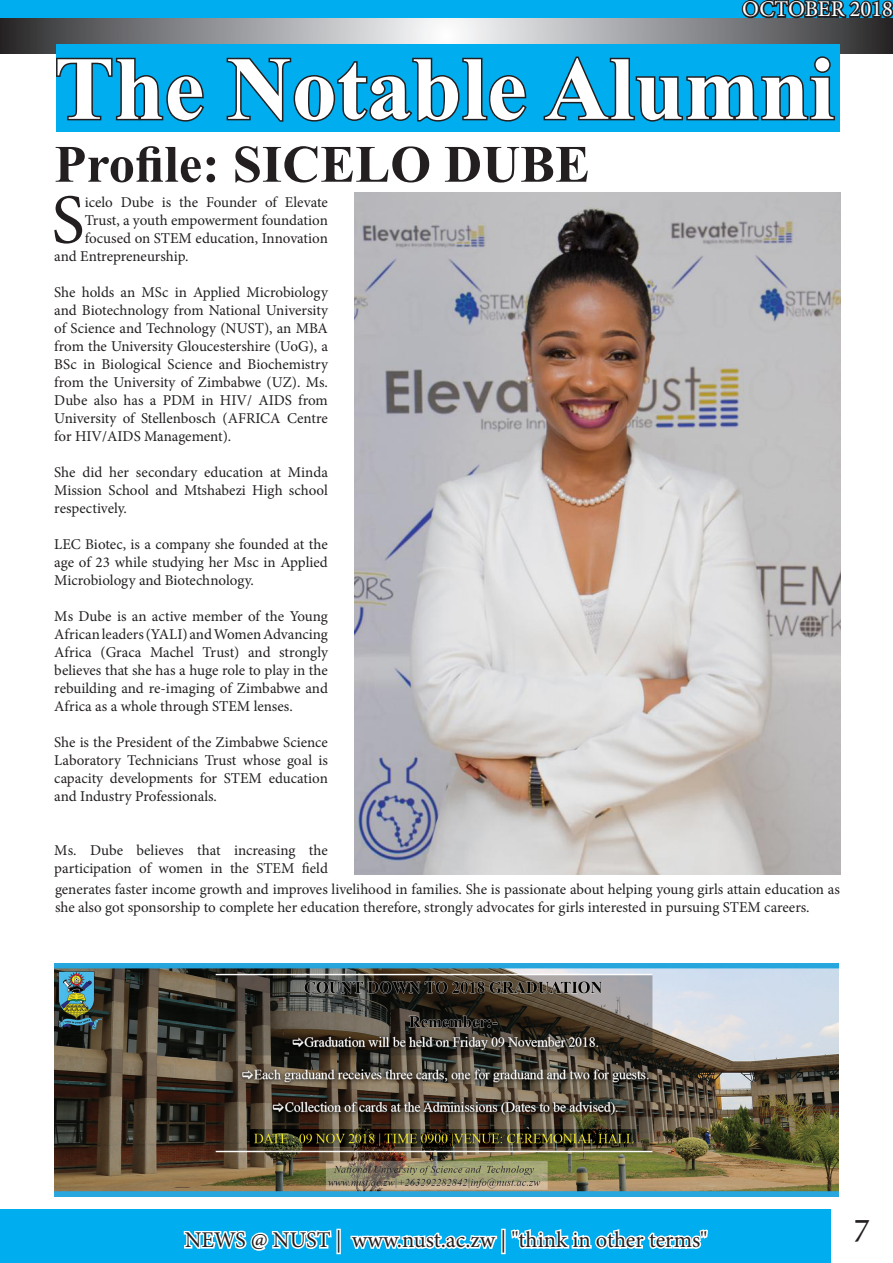
<style>
.page{position:relative;width:893px;height:1263px;background:#fff}
.page>*{position:absolute;margin:0;border:0;box-sizing:border-box;transform-origin:0 0}
.t1{font:700 90px "Times New Roman";color:#fff}
.t2{font:70.35px "Minion Pro";color:#231f20}
.t3{font:700 52.5px "Times New Roman";color:#231f20}
.t4{font:36px "Minion Pro";color:#231f20}
.t5{font:22.5px "Minion Pro";color:#231f20}
.t6{font:22.5px "Minion Pro";color:#fff}
.t7{font:15px/18px "Minion Pro";letter-spacing:-.005em;color:#231f20;text-align:justify}
</style>
<div class="page">
<div style="left:0;top:1210px;width:892px;height:53px;background:#00aeef"></div>
<svg style="left:182px;top:1196px;width:151px;height:55px"></svg>
<div style="left:336px;top:1229px;width:5px;height:25px;border:3px solid #fff"></div>
<svg style="left:350px;top:1232px;width:148px;height:17px"></svg>
<div style="left:501px;top:1229px;width:5px;height:25px;border:3px solid #fff"></div>
<svg style="left:510px;top:1229px;width:198px;height:20px"></svg>
<svg style="left:0;top:18px;width:892px;height:35px;background:#8c9297"></svg>
<div style="left:0;top:0;width:893px;height:17px;background:#00aeef"></div>
<svg style="left:740px;top:0;width:153px;height:20px"></svg>
<div style="left:831px;top:1210px;width:62px;height:53px;background:#fff"></div>
<div style="left:56px;top:45px;width:783px;height:87px;background:#00aeef"></div>
<svg style="left:56px;top:57px;width:149px;height:65px"></svg>
<svg style="left:226px;top:57px;width:301px;height:65px"></svg>
<svg style="left:543px;top:56px;width:292px;height:66px"></svg>
<img style="left:54px;top:963px;width:785px;height:233px">
<img style="left:354px;top:193px;width:486px;height:681px">
<p class="t6" style="left:742px;top:-6px;width:152px">OCTOBER 2018</p>
<p class="t1" style="left:54px;top:24px;width:782px">The Notable Alumni</p>
<p class="t3" style="left:54px;top:126px;width:537px">Profile: SICELO DUBE</p>
<p class="t2" style="left:51px;top:173px;width:35px">S</p>
<p class="t7" style="left:85px;top:193px;width:245px">icelo Dube is the Founder of Elevate</p>
<p class="t7" style="left:85px;top:211px;width:245px">Trust, a youth empowerment foundation</p>
<p class="t7" style="left:85px;top:229px;width:245px">focused on STEM education, Innovation</p>
<p class="t7" style="left:54px;top:247px;width:136px">and Entrepreneurship.</p>
<p class="t7" style="left:54px;top:283px;width:275px">She holds an MSc in Applied Microbiology and Biotechnology from National University of Science and Technology (NUST), an MBA from the University Gloucestershire (UoG), a BSc in Biological Science and Biochemistry from the University of Zimbabwe (UZ). Ms.<br>Dube also has a PDM in HIV/ AIDS from University of Stellenbosch (AFRICA Centre for HIV/AIDS Management).</p>
<p class="t7" style="left:54px;top:463px;width:275px">She did her secondary education at Minda Mission School and Mtshabezi High school respectively.</p>
<p class="t7" style="left:54px;top:535px;width:275px">LEC Biotec, is a company she founded at the age of 23 while studying her Msc in Applied Microbiology and Biotechnology.</p>
<p class="t7" style="left:54px;top:607px;width:275px">Ms Dube is an active member of the Young African leaders (YALI) and Women Advancing Africa (Graca Machel Trust) and strongly believes that she has a huge role to play in the rebuilding and re-imaging of Zimbabwe and Africa as a whole through STEM lenses.</p>
<p class="t7" style="left:54px;top:733px;width:275px">She is the President of the Zimbabwe Science Laboratory Technicians Trust whose goal is capacity developments for STEM education and Industry Professionals.</p>
<p class="t7" style="left:54px;top:841px;width:275px">Ms. Dube believes that increasing the participation of women in the STEM field</p>
<p class="t7" style="left:55px;top:881px;width:786px">generates faster income growth and improves livelihood in families. She is passionate about helping young girls attain education as she also got sponsorship to complete her education therefore, strongly advocates for girls interested in pursuing STEM careers.</p>
<p class="t5" style="left:185px;top:1225px;width:524px">NEWS @ NUST | www.nust.ac.zw | "think in other terms"</p>
<p class="t4" style="left:854px;top:1200px;width:17px">7</p>
</div>
